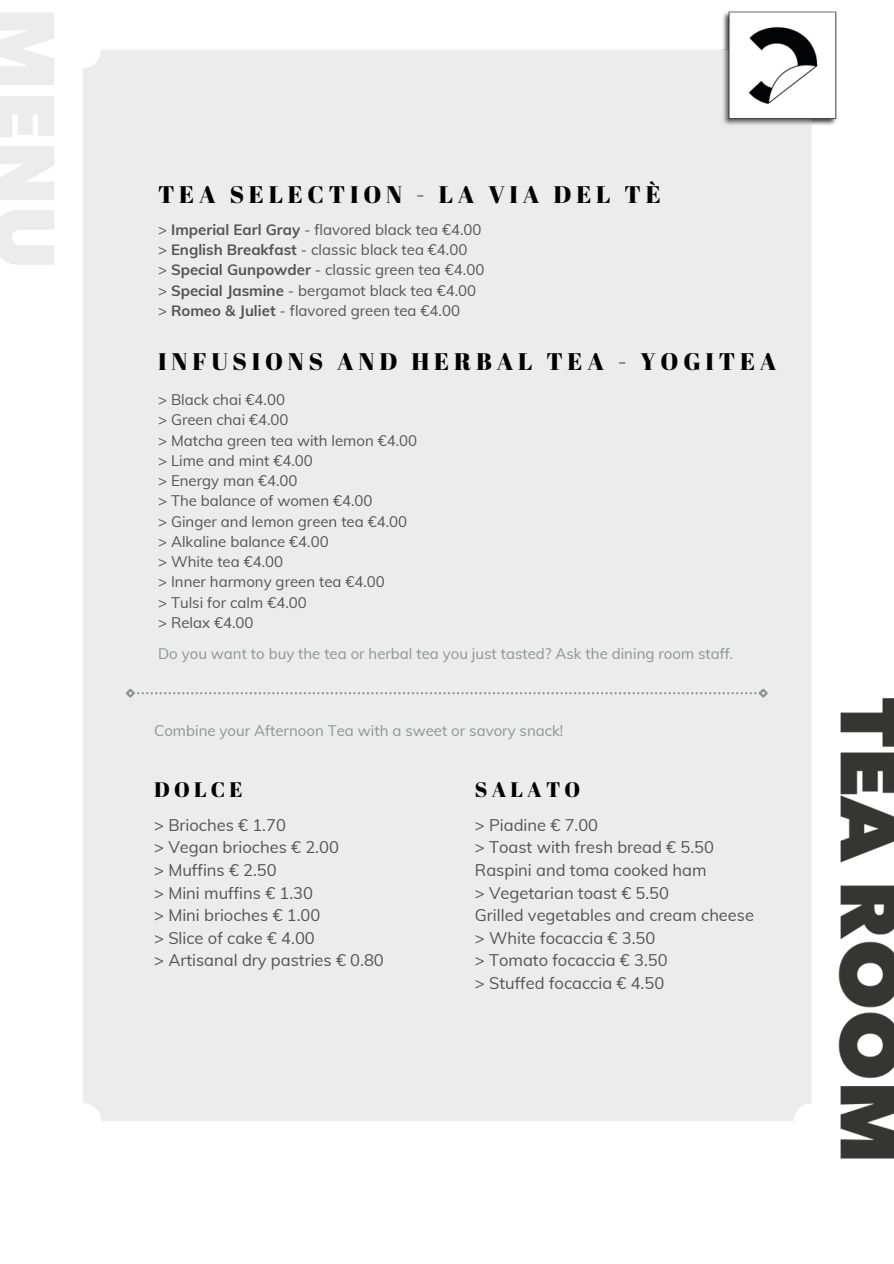
<style>
.page{position:relative;width:894px;height:1264px;background:#fff}
.page>*{position:absolute;margin:0;border:0;box-sizing:border-box;transform-origin:0 0}
.t1{font:24px "Abril Fatface";letter-spacing:.2em;color:#000}
.t2{font:21px "Abril Fatface";letter-spacing:.2em;color:#000}
.t3{font:16.5px "Muli";color:#545454}
.t4{font:15px "Muli";color:#545454}
.t5{font:15px "Muli";color:#8d9494}
.s1{font-weight:700}
</style>
<div class="page">
<img style="left:0;top:11px;width:893px;height:1148px">
<svg style="left:124px;top:686px;width:645px;height:13px;background:#e4e5e5"></svg>
<h1 class="t1" style="left:158px;top:177px;width:504px">TEA SELECTION - LA VIA DEL TÈ</h1>
<p class="t4" style="left:158px;top:220px;width:325px">&gt; <span class="s1">Imperial Earl Gray</span> - flavored black tea €4.00</p>
<p class="t4" style="left:158px;top:240px;width:311px">&gt; <span class="s1">English Breakfast</span> - classic black tea €4.00</p>
<p class="t4" style="left:158px;top:260px;width:327px">&gt; <span class="s1">Special Gunpowder</span> - classic green tea €4.00</p>
<p class="t4" style="left:158px;top:280px;width:319px">&gt; <span class="s1">Special Jasmine</span> - bergamot black tea €4.00</p>
<p class="t4" style="left:158px;top:301px;width:303px">&gt; <span class="s1">Romeo &amp; Juliet</span> - flavored green tea €4.00</p>
<h1 class="t1" style="left:158px;top:344px;width:619px">INFUSIONS AND HERBAL TEA - YOGITEA</h1>
<p class="t4" style="left:158px;top:390px;width:128px">&gt; Black chai €4.00</p>
<p class="t4" style="left:158px;top:410px;width:132px">&gt; Green chai €4.00</p>
<p class="t4" style="left:158px;top:430px;width:260px">&gt; Matcha green tea with lemon €4.00</p>
<p class="t4" style="left:158px;top:450px;width:156px">&gt; Lime and mint €4.00</p>
<p class="t4" style="left:158px;top:471px;width:141px">&gt; Energy man €4.00</p>
<p class="t4" style="left:158px;top:491px;width:216px">&gt; The balance of women €4.00</p>
<p class="t4" style="left:158px;top:511px;width:250px">&gt; Ginger and lemon green tea €4.00</p>
<p class="t4" style="left:158px;top:531px;width:172px">&gt; Alkaline balance €4.00</p>
<p class="t4" style="left:158px;top:552px;width:127px">&gt; White tea €4.00</p>
<p class="t4" style="left:158px;top:572px;width:228px">&gt; Inner harmony green tea €4.00</p>
<p class="t4" style="left:158px;top:592px;width:150px">&gt; Tulsi for calm €4.00</p>
<p class="t4" style="left:158px;top:612px;width:97px">&gt; Relax €4.00</p>
<p class="t5" style="left:158px;top:643px;width:576px">Do you want to buy the tea or herbal tea you just tasted? Ask the dining room staff.</p>
<p class="t5" style="left:154px;top:721px;width:410px">Combine your Afternoon Tea with a sweet or savory snack!</p>
<p class="t2" style="left:154px;top:774px;width:90px">DOLCE</p>
<h2 class="t3" style="left:154px;top:814px;width:133px">&gt; Brioches € 1.70</h2>
<p class="t3" style="left:154px;top:836px;width:186px">&gt; Vegan brioches € 2.00</p>
<p class="t3" style="left:154px;top:859px;width:124px">&gt; Muffins € 2.50</p>
<p class="t3" style="left:154px;top:881px;width:160px">&gt; Mini muffins € 1.30</p>
<p class="t3" style="left:154px;top:904px;width:168px">&gt; Mini brioches € 1.00</p>
<p class="t3" style="left:154px;top:926px;width:162px">&gt; Slice of cake € 4.00</p>
<p class="t3" style="left:154px;top:949px;width:231px">&gt; Artisanal dry pastries € 0.80</p>
<p class="t2" style="left:475px;top:774px;width:107px">SALATO</p>
<h2 class="t3" style="left:475px;top:814px;width:125px">&gt; Piadine € 7.00</h2>
<p class="t3" style="left:475px;top:836px;width:240px">&gt; Toast with fresh bread € 5.50</p>
<p class="t3" style="left:475px;top:859px;width:233px">Raspini and toma cooked ham</p>
<p class="t3" style="left:475px;top:881px;width:196px">&gt; Vegetarian toast € 5.50</p>
<p class="t3" style="left:475px;top:904px;width:280px">Grilled vegetables and cream cheese</p>
<p class="t3" style="left:475px;top:926px;width:182px">&gt; White focaccia € 3.50</p>
<p class="t3" style="left:475px;top:949px;width:194px">&gt; Tomato focaccia € 3.50</p>
<p class="t3" style="left:475px;top:971px;width:191px">&gt; Stuffed focaccia € 4.50</p>
</div>
